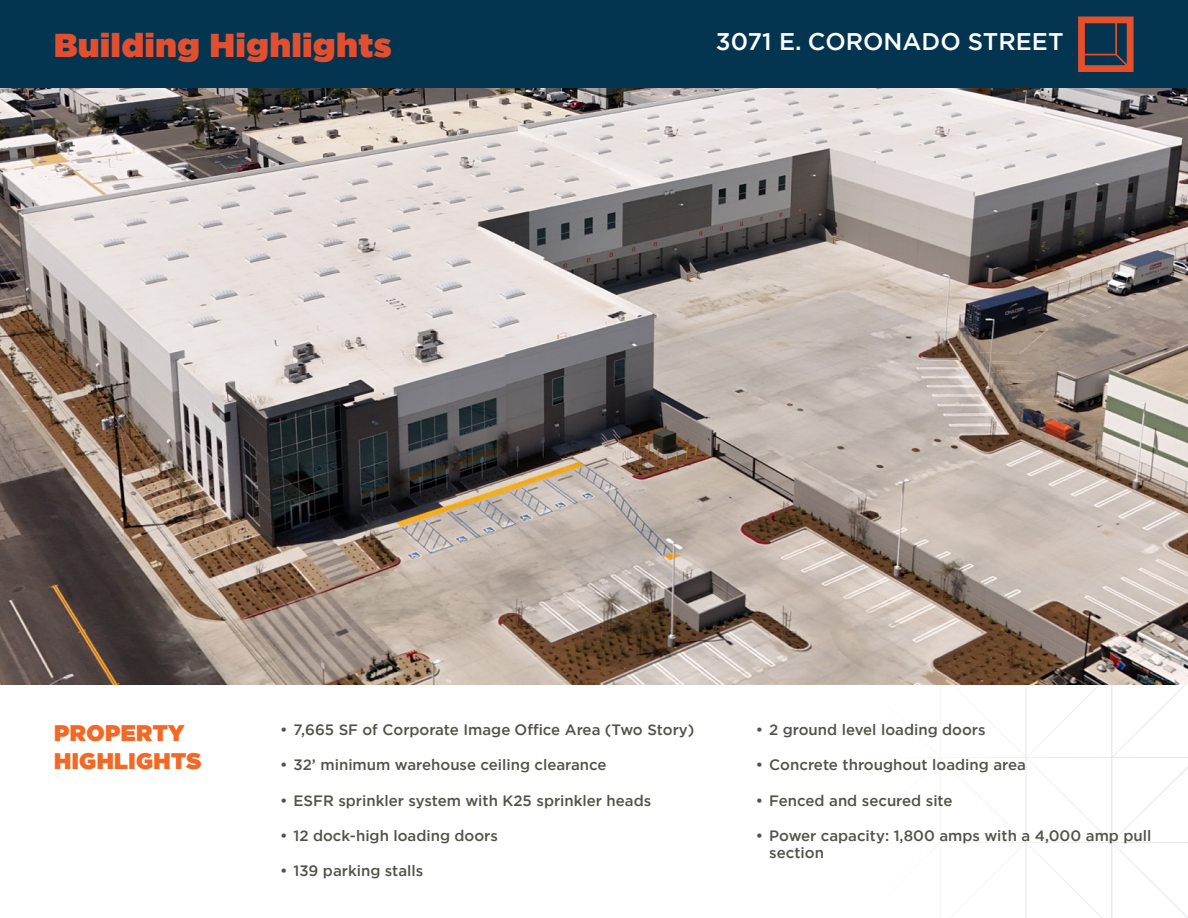
<style>
.page{position:relative;width:1188px;height:918px;background:#fff}
.page>*{position:absolute;margin:0;border:0;box-sizing:border-box;transform-origin:0 0}
.t1{font:900 33px "Gotham";letter-spacing:.025em;color:#e34f2e}
.t2{font:500 24px "Gotham";color:#fff}
.t3{font:900 22.5px/28.5px "Gotham";letter-spacing:.02em;color:#f36824}
.t4{font:500 15px/16.5px "Gotham";color:#535249}
</style>
<div class="page">
<svg style="left:976px;top:685px;width:212px;height:233px"></svg>
<div style="left:0;top:0;width:1188px;height:88px;background:#033551"></div>
<svg style="left:1078px;top:16px;width:56px;height:56px"></svg>
<img style="left:0;top:88px;width:1188px;height:597px">
<p class="t1" style="left:54px;top:22px;width:339px">Building Highlights</p>
<p class="t2" style="left:716px;top:26px;width:349px">3071 E. CORONADO STREET</p>
<p class="t3" style="left:54px;top:718px;width:149px">PROPERTY<br>HIGHLIGHTS</p>
<p class="t4" style="left:280px;top:721px;width:416px">• 7,665 SF of Corporate Image Office Area (Two Story)</p>
<p class="t4" style="left:280px;top:757px;width:328px">• 32’ minimum warehouse ceiling clearance</p>
<p class="t4" style="left:280px;top:792px;width:373px">• ESFR sprinkler system with K25 sprinkler heads</p>
<p class="t4" style="left:280px;top:827px;width:219px">• 12 dock-high loading doors</p>
<p class="t4" style="left:280px;top:863px;width:145px">• 139 parking stalls</p>
<p class="t4" style="left:756px;top:721px;width:231px">• 2 ground level loading doors</p>
<p class="t4" style="left:756px;top:757px;width:272px">• Concrete throughout loading area</p>
<p class="t4" style="left:756px;top:792px;width:198px">• Fenced and secured site</p>
<p class="t4" style="left:769px;top:827px;width:384px;text-indent:-14px">• Power capacity: 1,800 amps with a 4,000 amp pull section</p>
</div>
